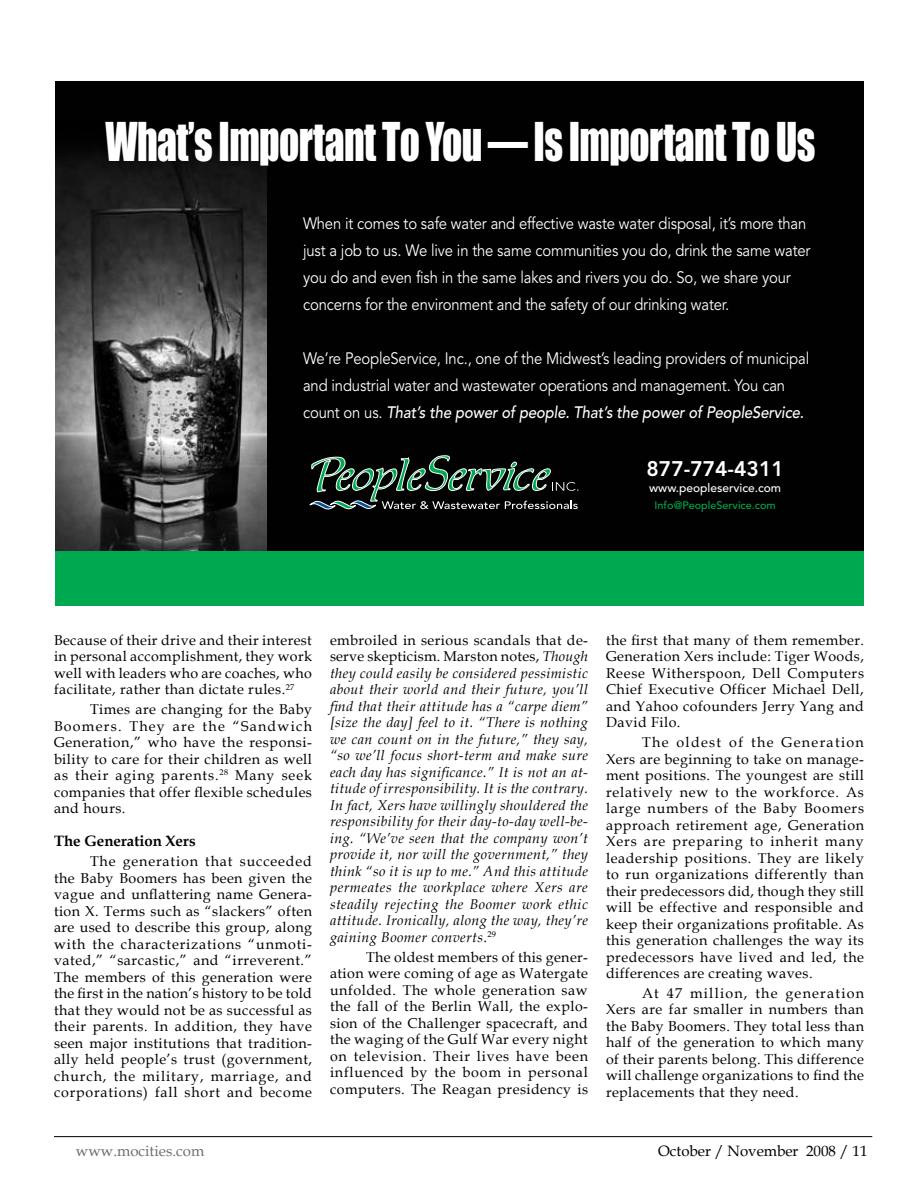
<style>
.page{position:relative;width:918px;height:1188px;background:#fff}
.page>*{position:absolute;margin:0;border:0;box-sizing:border-box;transform-origin:0 0}
.t1{font:49.5px "Impact";letter-spacing:-.015em;color:#fff;scale:.8 1}
.t2{font:800 21px "Avenir";color:#fff}
.t3{font:16.5px/27px "Avenir";letter-spacing:-.01em;color:#fff;scale:.9 1}
.t4{font:15px "Book Antiqua";color:#000}
.t5{font:700 15px "Book Antiqua";color:#000}
.t6{font:15px "Book Antiqua";color:#6d6f71}
.t7{font:14.25px/16.5px "Book Antiqua";letter-spacing:.03em;color:#000;text-align:justify}
.t8{font:italic 14.25px/16.5px "Book Antiqua";letter-spacing:.03em;color:#000;text-align:justify}
.t9{font:500 12px "Avenir";color:#fff}
.t10{font:500 10.8px "Avenir";color:#00a94f}
.s1{font-weight:500}
.s2{font-style:normal}
</style>
<div class="page">
<hr style="left:54px;top:1136px;width:818px;height:1px;background:#000">
<div style="left:56px;top:81px;width:808px;height:509px;background:#010101"></div>
<svg style="left:310px;top:455px;width:268px;height:54px"></svg>
<img style="left:56px;top:154px;width:210px;height:397px">
<div style="left:56px;top:551px;width:808px;height:55px;background:#00a94f"></div>
<h1 class="t1" style="left:105px;top:111px;width:889px">What’s Important To You — Is Important To Us</h1>
<p class="t3" style="left:303px;top:211px;width:565px">When it comes to safe water and effective waste water disposal, it’s more than just a job to us. We live in the same communities you do, drink the same water you do and even fish in the same lakes and rivers you do. So, we share your concerns for the environment and the safety of our drinking water.</p>
<p class="t3" style="left:303px;top:346px;width:564px">We’re PeopleService, Inc., one of the Midwest’s leading providers of municipal and industrial water and wastewater operations and management. You can<br>c o u n t o n u s . <span class="s1">That’s the power of people. That’s the power of PeopleService.</span></p>
<h2 class="t2" style="left:647px;top:456px;width:139px">877-774-4311</h2>
<p class="t9" style="left:649px;top:481px;width:134px">www.peopleservice.com</p>
<p class="t10" style="left:655px;top:499px;width:123px">Info@PeopleService.com</p>
<p class="t7" style="left:54px;top:631px;width:259px">Because of their drive and their interest in personal accomplishment, they work well with leaders who are coaches, who facilitate, rather than dictate rules.<sup>27</sup></p>
<p class="t7" style="left:54px;top:701px;width:260px;text-indent:36px">Times are changing for the Baby Boomers. They are the “Sandwich Generation,” who have the responsi&shy;bility to care for their children as well as their aging parents.<sup>28</sup> Many seek companies that offer flexible schedules and hours.</p>
<p class="t5" style="left:54px;top:831px;width:143px">The Generation Xers</p>
<p class="t7" style="left:54px;top:853px;width:260px;text-indent:36px">The generation that succeeded the Baby Boomers has been given the vague and unflattering name Genera&shy;tion X. Terms such as “slackers” often are used to describe this group, along with the characterizations “unmoti&shy;vated,” “sarcastic,” and “irreverent.” The members of this generation were the first in the nation’s history to be told that they would not be as successful as their parents. In addition, they have seen major institutions that tradition&shy;ally held people’s trust (government, church, the military, marriage, and corporations) fall short and become</p>
<p class="t8" style="left:330px;top:631px;width:260px"><span class="s2">embroiled in serious scandals that de&shy;serve skepticism. Marston notes,</span> Though they could easily be considered pessimistic about their world and their future, you’ll find that their attitude has a “carpe diem” [size the day] feel to it. “There is nothing we can count on in the future,” they say, “so we’ll focus short-term and make sure each day has significance.” It is not an at&shy;titude of irresponsibility. It is the contrary.<br>In fact, Xers have willingly shouldered the responsibility for their day-to-day well-be&shy;ing. “We’ve seen that the company won’t provide it, nor will the government,” they think “so it is up to me.” And this attitude permeates the workplace where Xers are steadily rejecting the Boomer work ethic attitude. Ironically, along the way, they’re gaining Boomer converts<span class="s2">.</span><sup>29</sup></p>
<p class="t7" style="left:330px;top:948px;width:260px;text-indent:36px">The oldest members of this gener&shy;ation were coming of age as Watergate unfolded. The whole generation saw the fall of the Berlin Wall, the explo&shy;sion of the Challenger spacecraft, and the waging of the Gulf War every night on television. Their lives have been influenced by the boom in personal computers. The Reagan presidency is</p>
<p class="t7" style="left:606px;top:631px;width:260px">the first that many of them remember.<br>Generation Xers include: Tiger Woods, Reese Witherspoon, Dell Computers Chief Executive Officer Michael Dell, and Yahoo cofounders Jerry Yang and David Filo.</p>
<p class="t7" style="left:606px;top:734px;width:260px;text-indent:36px">The oldest of the Generation Xers are beginning to take on manage&shy;ment positions. The youngest are still relatively new to the workforce. As large numbers of the Baby Boomers approach retirement age, Generation Xers are preparing to inherit many leadership positions. They are likely to run organizations differently than their predecessors did, though they still will be effective and responsible and keep their organizations profitable. As this generation challenges the way its predecessors have lived and led, the differences are creating waves.</p>
<p class="t7" style="left:606px;top:984px;width:260px;text-indent:36px">At 47 million, the generation Xers are far smaller in numbers than the Baby Boomers. They total less than half of the generation to which many of their parents belong. This difference will challenge organizations to find the replacements that they need.</p>
<p class="t6" style="left:76px;top:1140px;width:130px">www.mocities.com</p>
<p class="t4" style="left:658px;top:1140px;width:211px">October / November 2008 / 11</p>
</div>
